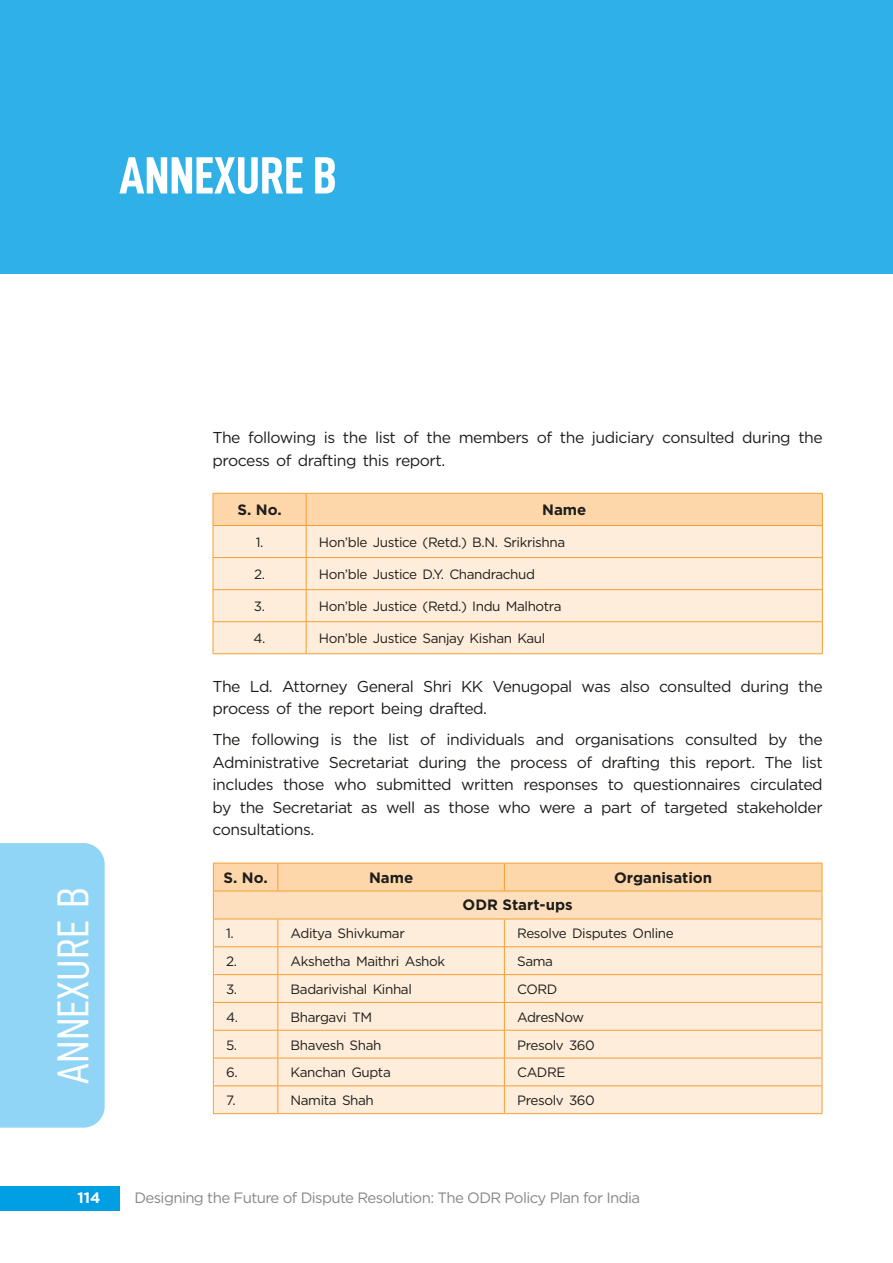
<style>
.page{position:relative;width:893px;height:1263px;background:#fff}
.page>*{position:absolute;margin:0;border:0;box-sizing:border-box;transform-origin:0 0}
.Chap_head{font:52.5px "D DIN Condensed Bold";color:#fff}
.t1{font:45px "D DIN Condensed";color:#fff}
.t2{font:15.75px/22.5px "Gotham";letter-spacing:-.03em;color:#1d1d1b}
.t3{font:15px "Gotham";letter-spacing:-.04em;color:#878787}
.Table_head{font:700 15px "Gotham";color:#1d1d1b}
.t4{font:700 15px "Gotham";color:#fff}
.table_text{font:13.5px "Gotham";letter-spacing:-.03em;color:#1d1d1b}
</style>
<div class="page">
<div style="left:0;top:1186px;width:119px;height:24px;background:#009fe3"></div>
<div style="left:214px;top:494px;width:608px;height:31px;background:#fdd6a9"></div>
<div style="left:214px;top:526px;width:608px;height:127px;background:#feedda"></div>
<hr style="left:306px;top:494px;width:1px;height:31px;background:#f59f34">
<hr style="left:306px;top:526px;width:1px;height:31px;background:#f59f34">
<hr style="left:213px;top:557px;width:93px;height:1px;background:#f59f34">
<hr style="left:306px;top:557px;width:517px;height:1px;background:#f59f34">
<hr style="left:306px;top:558px;width:1px;height:31px;background:#f59f34">
<hr style="left:213px;top:589px;width:93px;height:1px;background:#f59f34">
<hr style="left:306px;top:589px;width:517px;height:1px;background:#f59f34">
<hr style="left:306px;top:590px;width:1px;height:31px;background:#f59f34">
<hr style="left:213px;top:621px;width:93px;height:1px;background:#f59f34">
<hr style="left:306px;top:621px;width:517px;height:1px;background:#f59f34">
<hr style="left:306px;top:622px;width:1px;height:31px;background:#f59f34">
<hr style="left:213px;top:526px;width:1px;height:31px;background:#f59f34">
<hr style="left:822px;top:526px;width:1px;height:31px;background:#f59f34">
<hr style="left:213px;top:558px;width:1px;height:31px;background:#f59f34">
<hr style="left:822px;top:558px;width:1px;height:31px;background:#f59f34">
<hr style="left:213px;top:590px;width:1px;height:31px;background:#f59f34">
<hr style="left:822px;top:590px;width:1px;height:31px;background:#f59f34">
<hr style="left:213px;top:622px;width:1px;height:31px;background:#f59f34">
<hr style="left:822px;top:622px;width:1px;height:31px;background:#f59f34">
<hr style="left:213px;top:653px;width:93px;height:1px;background:#f59f34">
<hr style="left:306px;top:653px;width:517px;height:1px;background:#f59f34">
<hr style="left:213px;top:493px;width:93px;height:1px;background:#f59f34">
<hr style="left:213px;top:494px;width:1px;height:31px;background:#f59f34">
<hr style="left:306px;top:493px;width:517px;height:1px;background:#f59f34">
<hr style="left:822px;top:494px;width:1px;height:31px;background:#f59f34">
<hr style="left:213px;top:525px;width:93px;height:1px;background:#f59f34">
<hr style="left:306px;top:525px;width:517px;height:1px;background:#f59f34">
<hr style="left:213px;top:1113px;width:65px;height:1px;background:#f59f34">
<hr style="left:278px;top:1113px;width:226px;height:1px;background:#f59f34">
<hr style="left:504px;top:1113px;width:318px;height:1px;background:#f59f34">
<svg style="left:213px;top:863px;width:610px;height:250px;background:#fde6cb"></svg>
<hr style="left:213px;top:919px;width:65px;height:1px;background:#f59f34">
<hr style="left:278px;top:919px;width:226px;height:1px;background:#f59f34">
<hr style="left:504px;top:919px;width:318px;height:1px;background:#f59f34">
<div style="left:0;top:0;width:893px;height:273px;background:#2fb0e6"></div>
<div style="left:0;top:843px;width:105px;height:285px;background:#90d4f6"></div>
<p class="Chap_head" style="left:119px;top:147px;width:219px">ANNEXURE B</p>
<h2 class="t1" style="left:48px;top:1084px;width:198px;rotate:-90deg">Annexure B</h2>
<p class="t2" style="left:213px;top:426px;width:612px">The following is the list of the members of the judiciary consulted during the process of drafting this report.</p>
<p class="Table_head" style="left:237px;top:501px;width:46px">S. No.</p>
<p class="Table_head" style="left:542px;top:501px;width:46px">Name</p>
<p class="table_text" style="left:256px;top:533px;width:9px">1.</p>
<p class="table_text" style="left:319px;top:533px;width:248px">Hon’ble Justice (Retd.) B.N. Srikrishna</p>
<p class="table_text" style="left:254px;top:566px;width:12px">2.</p>
<p class="table_text" style="left:319px;top:566px;width:218px">Hon’ble Justice D.Y. Chandrachud</p>
<p class="table_text" style="left:254px;top:598px;width:13px">3.</p>
<p class="table_text" style="left:319px;top:598px;width:244px">Hon’ble Justice (Retd.) Indu Malhotra</p>
<p class="table_text" style="left:254px;top:630px;width:13px">4.</p>
<p class="table_text" style="left:319px;top:630px;width:228px">Hon’ble Justice Sanjay Kishan Kaul</p>
<p class="t2" style="left:213px;top:675px;width:612px">The Ld. Attorney General Shri KK Venugopal was also consulted during the process of the report being drafted.</p>
<p class="t2" style="left:213px;top:728px;width:612px;text-align:justify">The following is the list of individuals and organisations consulted by the Administrative Secretariat during the process of drafting this report. The list includes those who submitted written responses to questionnaires circulated by the Secretariat as well as those who were a part of targeted stakeholder consultations.</p>
<p class="Table_head" style="left:224px;top:868px;width:46px">S. No.</p>
<p class="Table_head" style="left:369px;top:868px;width:46px">Name</p>
<p class="Table_head" style="left:614px;top:868px;width:100px">Organisation</p>
<p class="Table_head" style="left:463px;top:896px;width:112px">ODR Start-ups</p>
<p class="table_text" style="left:226px;top:925px;width:9px">1.</p>
<p class="table_text" style="left:291px;top:925px;width:116px">Aditya Shivkumar</p>
<p class="table_text" style="left:517px;top:925px;width:158px">Resolve Disputes Online</p>
<p class="table_text" style="left:226px;top:953px;width:12px">2.</p>
<p class="table_text" style="left:291px;top:953px;width:156px">Akshetha Maithri Ashok</p>
<p class="table_text" style="left:517px;top:953px;width:37px">Sama</p>
<p class="table_text" style="left:226px;top:980px;width:13px">3.</p>
<p class="table_text" style="left:291px;top:980px;width:123px">Badarivishal Kinhal</p>
<p class="table_text" style="left:517px;top:980px;width:42px">CORD</p>
<p class="table_text" style="left:226px;top:1008px;width:13px">4.</p>
<p class="table_text" style="left:291px;top:1008px;width:83px">Bhargavi TM</p>
<p class="table_text" style="left:517px;top:1008px;width:69px">AdresNow</p>
<p class="table_text" style="left:226px;top:1036px;width:13px">5.</p>
<p class="table_text" style="left:291px;top:1036px;width:92px">Bhavesh Shah</p>
<p class="table_text" style="left:517px;top:1036px;width:79px">Presolv 360</p>
<p class="table_text" style="left:226px;top:1064px;width:13px">6.</p>
<p class="table_text" style="left:291px;top:1064px;width:102px">Kanchan Gupta</p>
<p class="table_text" style="left:517px;top:1064px;width:50px">CADRE</p>
<p class="table_text" style="left:226px;top:1092px;width:11px">7.</p>
<p class="table_text" style="left:291px;top:1092px;width:85px">Namita Shah</p>
<p class="table_text" style="left:517px;top:1092px;width:79px">Presolv 360</p>
<p class="t4" style="left:77px;top:1189px;width:24px">114</p>
<p class="t3" style="left:134px;top:1188px;width:507px">Designing the Future of Dispute Resolution: The ODR Policy Plan for India</p>
</div>
